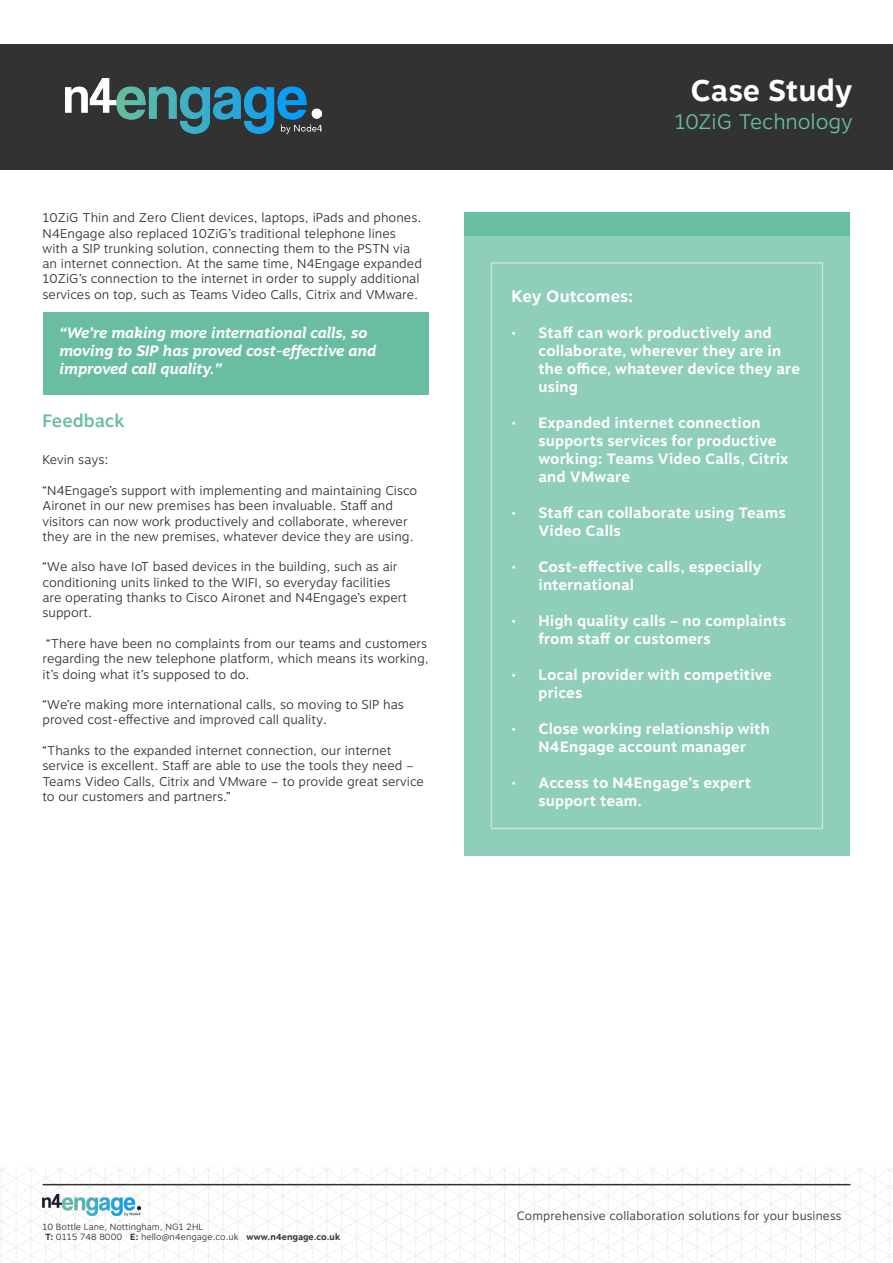
<style>
.page{position:relative;width:893px;height:1263px;background:#fff}
.page>*{position:absolute;margin:0;border:0;box-sizing:border-box;transform-origin:0 0}
.t1{font:700 30px "Motiva Sans";color:#fff}
.t2{font:300 21px "Motiva Sans";letter-spacing:-.01em;color:#69be9f}
.t3{font:500 18px "Motiva Sans";color:#69be9f}
.t4{font:700 16.5px "Motiva Sans";letter-spacing:.005em;color:#fff}
.t5{font:700 15px/18px "Motiva Sans";letter-spacing:.01em;color:#fff}
.t6{font:italic 700 15px/18px "Motiva Sans";color:#fff}
.t7{font:300 12.75px/15.3px "Motiva Sans";color:#323232}
.t8{font:300 12px "Motiva Sans";letter-spacing:.01em;color:#323232}
.t9{font:300 9px/10.8px "Motiva Sans";color:#323232}
.s1{font-weight:700}
</style>
<div class="page">
<div style="left:464px;top:213px;width:386px;height:643px;background:#8fceb7"></div>
<div style="left:464px;top:213px;width:386px;height:23px;background:#69be9f"></div>
<svg style="left:0;top:1167px;width:893px;height:96px"></svg>
<div style="left:0;top:44px;width:893px;height:126px;background:#323232"></div>
<hr style="left:43px;top:1184px;width:807px;height:1px;background:#323232">
<img style="left:43px;top:1195px;width:97px;height:21px">
<div style="left:43px;top:312px;width:386px;height:83px;background:#69be9f"></div>
<img style="left:65px;top:79px;width:256px;height:55px">
<p class="t7" style="left:43px;top:210px;width:381px">10ZiG Thin and Zero Client devices, laptops, iPads and phones.<br>N4Engage also replaced 10ZiG’s traditional telephone lines with a SIP trunking solution, connecting them to the PSTN via an internet connection. At the same time, N4Engage expanded 10ZiG’s connection to the internet in order to supply additional services on top, such as Teams Video Calls, Citrix and VMware.</p>
<p class="t6" style="left:60px;top:324px;width:318px">“We’re making more international calls, so moving to SIP has proved cost-effective and improved call quality.”</p>
<h3 class="t3" style="left:43px;top:408px;width:83px">Feedback</h3>
<p class="t7" style="left:43px;top:452px;width:67px">Kevin says:</p>
<p class="t7" style="left:43px;top:483px;width:376px">“N4Engage’s support with implementing and maintaining Cisco Aironet in our new premises has been invaluable. Staff and visitors can now work productively and collaborate, wherever they are in the new premises, whatever device they are using.</p>
<p class="t7" style="left:43px;top:559px;width:366px">“We also have IoT based devices in the building, such as air conditioning units linked to the WIFI, so everyday facilities are operating thanks to Cisco Aironet and N4Engage’s expert support.</p>
<p class="t7" style="left:43px;top:636px;width:388px">“There have been no complaints from our teams and customers regarding the new telephone platform, which means its working, it’s doing what it’s supposed to do.</p>
<p class="t7" style="left:43px;top:697px;width:363px">“We’re making more international calls, so moving to SIP has proved cost-effective and improved call quality.</p>
<p class="t7" style="left:43px;top:743px;width:383px">“Thanks to the expanded internet connection, our internet service is excellent. Staff are able to use the tools they need – Teams Video Calls, Citrix and VMware – to provide great service to our customers and partners.”</p>
<h1 class="t1" style="left:690px;top:69px;width:164px">Case Study</h1>
<h2 class="t2" style="left:675px;top:107px;width:180px">10ZiG Technology</h2>
<p class="t4" style="left:511px;top:284px;width:123px">Key Outcomes:</p>
<p class="t5" style="left:538px;top:324px;width:263px;text-indent:-27px">• Staff can work productively and collaborate, wherever they are in the office, whatever device they are using</p>
<p class="t5" style="left:538px;top:414px;width:251px;text-indent:-27px">• Expanded internet connection supports services for productive working: Teams Video Calls, Citrix and VMware</p>
<p class="t5" style="left:538px;top:504px;width:249px;text-indent:-27px">• Staff can collaborate using Teams<br>Video Calls</p>
<p class="t5" style="left:538px;top:558px;width:225px;text-indent:-27px">• Cost-effective calls, especially international</p>
<p class="t5" style="left:538px;top:612px;width:249px;text-indent:-27px">• High quality calls – no complaints from staff or customers</p>
<p class="t5" style="left:538px;top:666px;width:235px;text-indent:-27px">• Local provider with competitive prices</p>
<p class="t5" style="left:511px;top:720px;width:260px;text-align:center">• Close working relationship with<br>N4Engage account manager</p>
<p class="t5" style="left:538px;top:774px;width:214px;text-indent:-27px">• Access to N4Engage’s expert support team.</p>
<p class="t9" style="left:43px;top:1221px;width:299px">10 Bottle Lane, Nottingham, NG1 2HL<br><span class="s1">T:</span> 0115 748 8000 <span class="s1">E:</span> hello@n4engage.co.uk <span class="s1">www.n4engage.co.uk</span></p>
<p class="t8" style="left:517px;top:1207px;width:326px">Comprehensive collaboration solutions for your business</p>
</div>
